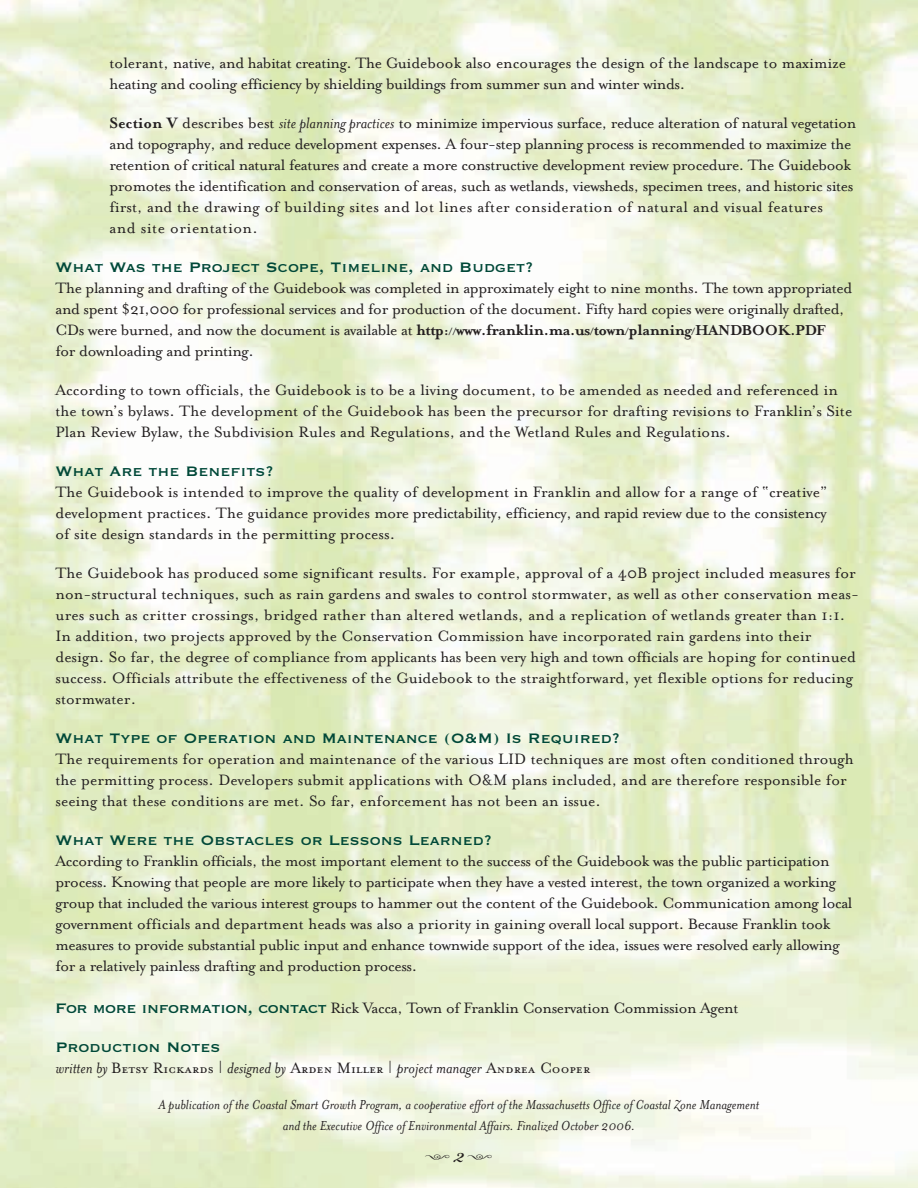
<style>
.page{position:relative;width:918px;height:1188px;background:#fff}
.page>*{position:absolute;margin:0;border:0;box-sizing:border-box;transform-origin:0 0}
.t1{font:18px "Copperplate Thirty One BC";color:#004838}
.t2{font:17.25px/21px "Mrs Eaves Roman";letter-spacing:-.02em;color:#231f20}
.t3{font:17.25px/21px "Mrs Eaves Roman";color:#231f20}
.t4{font:17.25px "Mrs Eaves Petite Caps";color:#231f20}
.t5{font:italic 15px/21px "Mrs Eaves";color:#231f20;text-align:center}
.t6{font:13.5px "Dalliance Flourishes";color:#231f20}
.s1{font-family:"Mrs Eaves";font-weight:700}
.s2{font-family:"Mrs Eaves";font-style:italic}
.s3{font-family:"Mrs Eaves";font-weight:700;font-size:12px}
.s4{font-family:"Mrs Eaves";font-weight:700;font-size:16.5px}
.s5{font-family:"Copperplate Thirty One BC";font-size:18px;color:#004838}
.s6{font-family:"Mrs Eaves Roman"}
.s7{font-family:"Dalliance Script Fractions";font-size:18px}
</style>
<div class="page">
<p class="t2" style="left:110px;top:51px;width:738px">tolerant, native, and habitat creating. The Guidebook also encourages the design of the landscape to maximize heating and cooling efficiency by shielding buildings from summer sun and winter winds.</p>
<p class="t2" style="left:110px;top:111px;width:748px"><span class="s1">Section V</span> describes best <span class="s2">site planning practices</span> to minimize impervious surface, reduce alteration of natural vegetation and topography, and reduce development expenses. A four-step planning process is recommended to maximize the retention of critical natural features and create a more constructive development review procedure. The Guidebook promotes the identification and conservation of areas, such as wetlands, viewsheds, specimen trees, and historic sites first, and the drawing of building sites and lot lines after consideration of natural and visual features<br>and site orientation.</p>
<p class="t1" style="left:56px;top:255px;width:479px">What Was the Project Scope, Timeline, and Budget?</p>
<p class="t2" style="left:56px;top:276px;width:798px">The planning and drafting of the Guidebook was completed in approximately eight to nine months. The town appropriated and spent $21,000 for professional services and for production of the document. Fifty hard copies were originally drafted, CDs were burned, and now the document is available at <span class="s1">http:</span><span class="s3">//</span><span class="s1">www.franklin.ma.us</span><span class="s3">/</span><span class="s1">town</span><span class="s3">/</span><span class="s1">planning</span><span class="s3">/</span><span class="s4">HANDBOOK.PDF<br></span>for downloading and printing.</p>
<p class="t3" style="left:56px;top:378px;width:798px">According to town officials, the Guidebook is to be a living document, to be amended as needed and referenced in the town’s bylaws. The development of the Guidebook has been the precursor for drafting revisions to Franklin’s Site<br>Plan Review Bylaw, the Subdivision Rules and Regulations, and the Wetland Rules and Regulations.</p>
<p class="t1" style="left:56px;top:459px;width:220px">What Are the Benefits?</p>
<p class="t2" style="left:56px;top:480px;width:773px;text-align:justify">The Guidebook is intended to improve the quality of development in Franklin and allow for a range of “creative” development practices. The guidance provides more predictability, efficiency, and rapid review due to the consistency of site design standards in the permitting process.</p>
<p class="t3" style="left:55px;top:561px;width:805px">The Guidebook has produced some significant results. For example, approval of a 40B project included measures for non-structural techniques, such as rain gardens and swales to control stormwater, as well as other conservation meas&shy;ures such as critter crossings, bridged rather than altered wetlands, and a replication of wetlands greater than 1:1.<br>In addition, two projects approved by the Conservation Commission have incorporated rain gardens into their design. So far, the degree of compliance from applicants has been very high and town officials are hoping for continued success. Officials attribute the effectiveness of the Guidebook to the straightforward, yet flexible options for reducing stormwater.</p>
<p class="t1" style="left:56px;top:726px;width:566px">What Type of Operation and Maintenance (O&amp;M) Is Required?</p>
<p class="t3" style="left:56px;top:747px;width:800px">The requirements for operation and maintenance of the various LID techniques are most often conditioned through the permitting process. Developers submit applications with O&amp;M plans included, and are therefore responsible for seeing that these conditions are met. So far, enforcement has not been an issue.</p>
<p class="t1" style="left:56px;top:828px;width:438px">What Were the Obstacles or Lessons Learned?</p>
<p class="t2" style="left:56px;top:849px;width:799px">According to Franklin officials, the most important element to the success of the Guidebook was the public participation process. Knowing that people are more likely to participate when they have a vested interest, the town organized a working group that included the various interest groups to hammer out the content of the Guidebook. Communication among local government officials and department heads was also a priority in gaining overall local support. Because Franklin took measures to provide substantial public input and enhance townwide support of the idea, issues were resolved early allowing for a relatively painless drafting and production process.</p>
<p class="t2" style="left:56px;top:996px;width:685px"><span class="s5">For more information, contact</span> Rick Vacca, Town of Franklin Conservation Commission Agent</p>
<p class="t1" style="left:56px;top:1035px;width:167px">Production Notes</p>
<p class="t4" style="left:56px;top:1057px;width:536px"><span class="s2">written by</span> Betsy Rickards <span class="s6">|</span> <span class="s2">designed by</span> Arden Miller <span class="s6">|</span> <span class="s2">project manager</span> Andrea Cooper</p>
<p class="t5" style="left:159px;top:1093px;width:602px">A publication of the Coastal Smart Growth Program, a cooperative effort of the Massachusetts Office of Coastal Zone Management and the Executive Office of Environmental Affairs. Finalized October 2006.</p>
<p class="t6" style="left:426px;top:1149px;width:68px">h<span class="s7">2</span>h</p>
</div>
